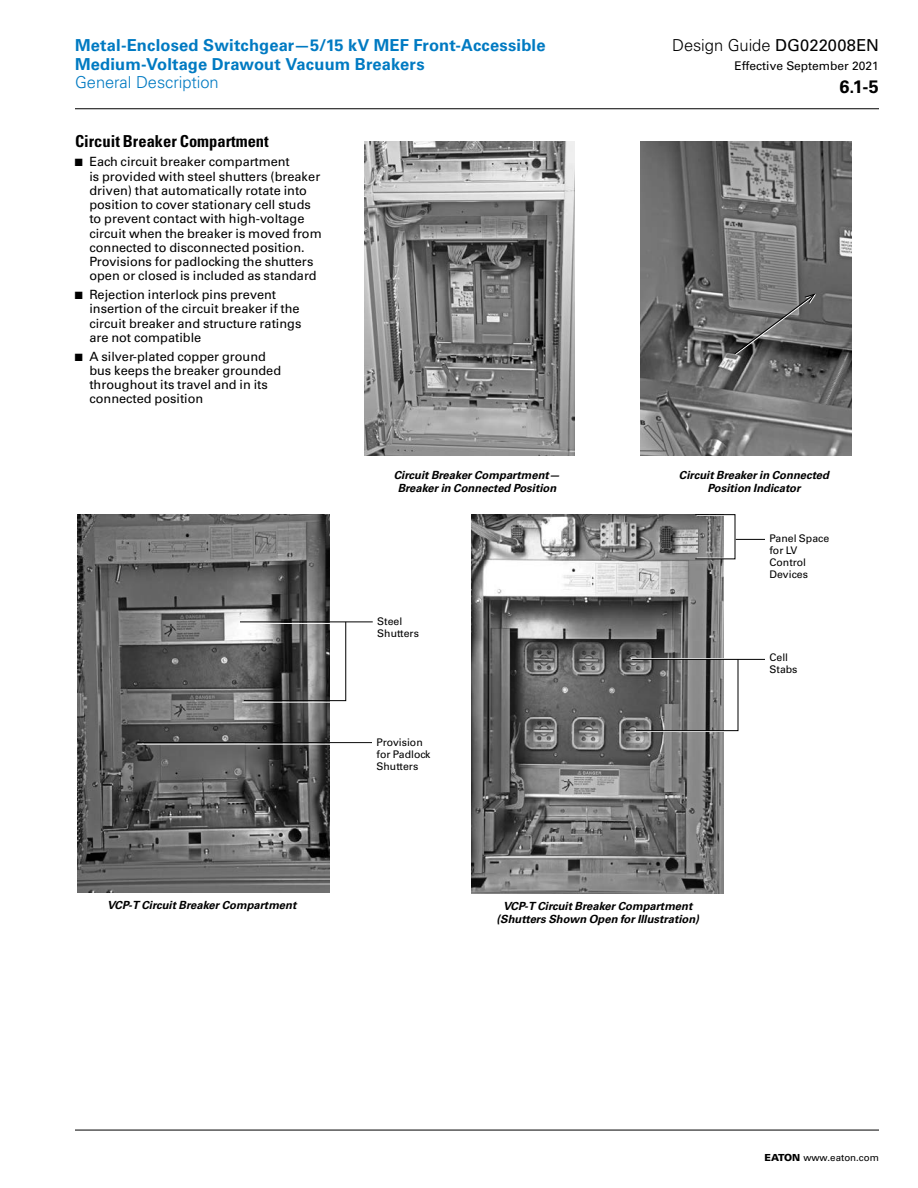
<style>
.page{position:relative;width:918px;height:1188px;background:#fff}
.page>*{position:absolute;margin:0;border:0;box-sizing:border-box;transform-origin:0 0}
.t1{font:700 18px "Univers LT Std";color:#000}
.t2{font:700 16.5px/18.8px "Univers LT Std";letter-spacing:.01em;color:#007ac2}
.t3{font:700 condensed 16.5px "Univers LT Std";color:#000}
.t4{font:300 16.5px "Univers LT Std";letter-spacing:-.005em;color:#000}
.t5{font:300 16.5px "Univers LT Std";letter-spacing:-.005em;color:#007ac2}
.t6{font:12.75px/14.2px "Univers LT Std";color:#000}
.t7{font:12px "Univers LT Std";color:#000}
.t8{font:italic 700 11.25px/12.8px "Univers LT Std";color:#000;text-align:center}
.t9{font:10.5px/12px "Univers LT Std";color:#000}
.t10{font:9.75px "Univers LT Std";color:#000}
.s1{font-weight:400}
.s2{font-weight:900}
</style>
<div class="page">
<img style="left:365px;top:142px;width:210px;height:314px">
<img style="left:641px;top:142px;width:210px;height:314px">
<svg style="left:734px;top:293px;width:83px;height:63px"></svg>
<img style="left:77px;top:514px;width:252px;height:379px">
<img style="left:472px;top:515px;width:252px;height:378px">
<hr style="left:238px;top:623px;width:133px;height:1px;background:#fff">
<hr style="left:240px;top:622px;width:133px;height:1px;background:#000">
<svg style="left:242px;top:621px;width:104px;height:82px"></svg>
<hr style="left:137px;top:742px;width:235px;height:1px;background:#000">
<hr style="left:137px;top:744px;width:235px;height:1px;background:#fff">
<hr style="left:631px;top:658px;width:133px;height:1px;background:#fff">
<hr style="left:632px;top:659px;width:133px;height:1px;background:#000">
<svg style="left:634px;top:656px;width:105px;height:76px"></svg>
<div style="left:696px;top:515px;width:41px;height:44px;border:1px solid #fff"></div>
<svg style="left:736px;top:539px;width:29px;height:1px"></svg>
<hr style="left:75px;top:1130px;width:804px;height:1px;background:#000">
<hr style="left:75px;top:108px;width:804px;height:1px;background:#000">
<p class="t2" style="left:75px;top:36px;width:472px">Metal-Enclosed Switchgear—5/15 kV MEF Front-Accessible<br>Medium-Voltage Drawout Vacuum Breakers</p>
<p class="t5" style="left:75px;top:73px;width:145px">General Description</p>
<p class="t3" style="left:75px;top:131px;width:195px">Circuit Breaker Compartment</p>
<p class="t6" style="left:89px;top:155px;width:234px;text-indent:-14px">■ Each circuit breaker compartment<br>is provided with steel shutters (breaker driven) that automatically rotate into position to cover stationary cell studs to prevent contact with high-voltage circuit when the breaker is moved from connected to disconnected position.<br>Provisions for padlocking the shutters open or closed is included as standard</p>
<p class="t6" style="left:89px;top:288px;width:214px;text-indent:-14px">■ Rejection interlock pins prevent insertion of the circuit breaker if the circuit breaker and structure ratings are not compatible</p>
<p class="t6" style="left:89px;top:349px;width:193px;text-indent:-14px">■ A silver-plated copper ground bus keeps the breaker grounded throughout its travel and in its connected position</p>
<p class="t4" style="left:672px;top:35px;width:208px">Design Guide <span class="s1">DG022008EN</span></p>
<p class="t7" style="left:735px;top:59px;width:146px">Effective September 2021</p>
<h1 class="t1" style="left:840px;top:76px;width:41px">6.1-5</h1>
<p class="t8" style="left:394px;top:469px;width:168px">Circuit Breaker Compartment—<br>Breaker in Connected Position</p>
<p class="t8" style="left:679px;top:469px;width:152px">Circuit Breaker in Connected<br>Position Indicator</p>
<p class="t8" style="left:107px;top:899px;width:191px">VCP-T Circuit Breaker Compartment</p>
<p class="t9" style="left:377px;top:615px;width:43px">Steel<br>Shutters</p>
<p class="t9" style="left:377px;top:737px;width:55px">Provision for Padlock<br>Shutters</p>
<p class="t8" style="left:496px;top:900px;width:204px">VCP-T Circuit Breaker Compartment (Shutters Shown Open for Illustration)</p>
<p class="t9" style="left:770px;top:532px;width:61px">Panel Space for LV<br>Control<br>Devices</p>
<p class="t9" style="left:770px;top:651px;width:30px">Cell<br>Stabs</p>
<p class="t10" style="left:765px;top:1152px;width:116px"><span class="s2">EATON</span> www.eaton.com</p>
</div>
